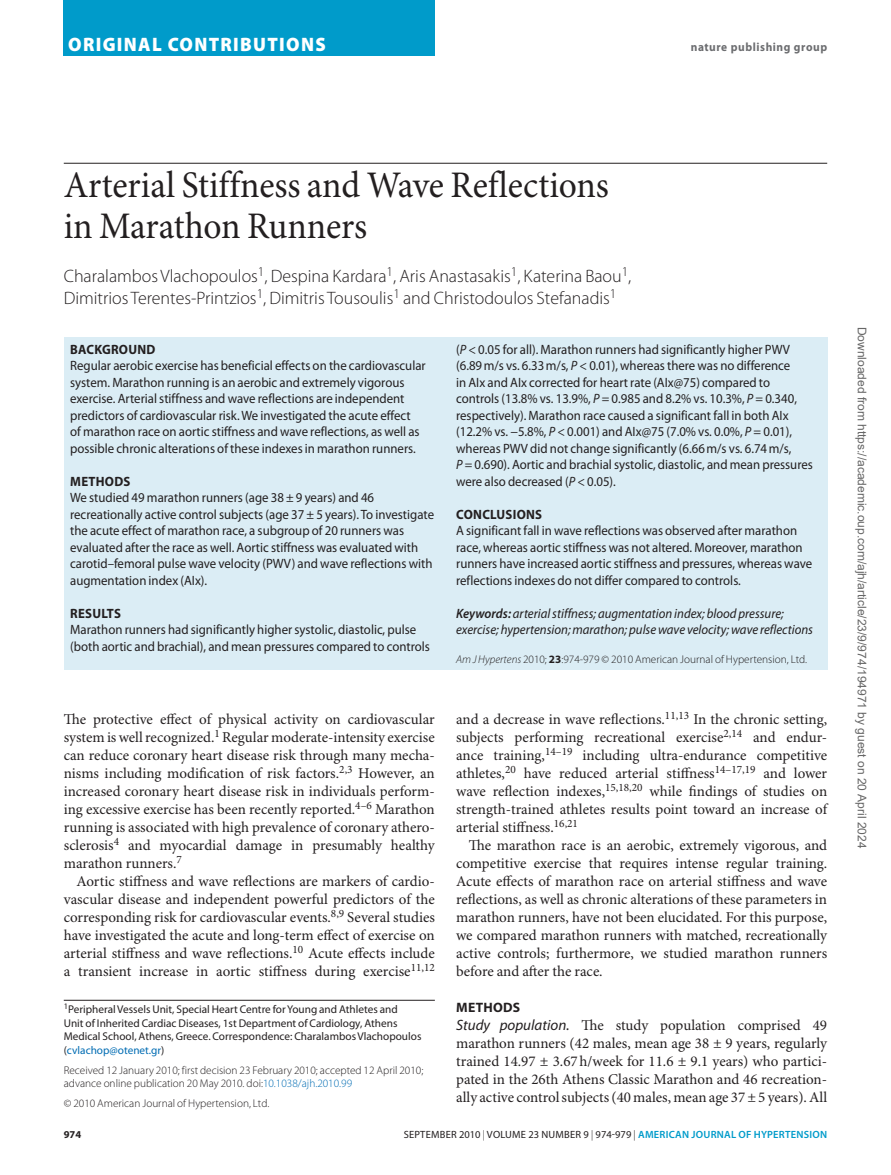
<style>
.page{position:relative;width:891px;height:1175px;background:#fff}
.page>*{position:absolute;margin:0;border:0;box-sizing:border-box;transform-origin:0 0}
.t1{font:37.5px/40.5px "Minion Pro";letter-spacing:-.005em;color:#231f20;scale:.95 1}
.t2{font:900 19.5px "Myriad Pro";letter-spacing:.07em;color:#fff;scale:.95 1}
.t3{font:300 18px/22.5px "Myriad Pro";color:#231f20}
.t4{font:15px/18px "Minion Pro";color:#231f20;text-align:justify}
.t5{font:700 13.65px "Myriad Pro";letter-spacing:.02em;color:#231f20}
.t6{font:13.5px/16.5px "Myriad Pro";color:#231f20;scale:.95 1}
.t7{font:italic 13.5px/16.5px "Myriad Pro";color:#231f20;scale:.95 1}
.t8{font:700 13.5px "Myriad Pro";letter-spacing:.02em;color:#231f20;scale:.95 1}
.t9{font:12px "Arial";color:#666}
.t10{font:700 12px "Myriad Pro";letter-spacing:.05em;color:#6c6d70;scale:.95 1}
.t11{font:300 11.25px/13.5px "Myriad Pro";color:#231f20}
.t12{font:11.25px/13.5px "Myriad Pro";color:#231f20}
.t13{font:600 10.5px "Myriad Pro";letter-spacing:.02em;color:#009bca}
.t14{font:10.5px "Myriad Pro";letter-spacing:.02em;color:#231f20}
.t15{font:700 10.5px "Myriad Pro";color:#231f20}
.s1{font-style:italic}
.s2{font-weight:600}
.s3{font-weight:700}
.s4{color:#006cb3}
.s5{font-family:"Myriad Pro";font-style:italic}
.s6{font-weight:300}
.s7{font-weight:400;color:#231f20}
.s8{font-weight:300;color:#231f20}
</style>
<div class="page">
<div style="left:64px;top:0;width:371px;height:55px;background:#009bca"></div>
<hr style="left:64px;top:1000px;width:371px;height:1px;background:#231f20">
<hr style="left:64px;top:163px;width:763px;height:1px;background:#231f20">
<div style="left:64px;top:337px;width:763px;height:332px;background:#dbedf5"></div>
<h2 class="t2" style="left:68px;top:34px;width:273px">ORIGINAL CONTRIBUTIONS</h2>
<p class="t10" style="left:691px;top:40px;width:145px">NATURE PUBLISHING GROUP</p>
<h1 class="t1" style="left:64px;top:167px;width:575px">Arterial Stiffness and Wave Reflections in Marathon Runners</h1>
<p class="t3" style="left:64px;top:265px;width:569px">Charalambos Vlachopoulos<sup>1</sup>, Despina Kardara<sup>1</sup>, Aris Anastasakis<sup>1</sup>, Katerina Baou<sup>1</sup>,<br>Dimitrios Terentes-Printzios<sup>1</sup>, Dimitris Tousoulis<sup>1</sup> and Christodoulos Stefanadis<sup>1</sup></p>
<p class="t8" style="left:70px;top:341px;width:91px">BACKGROUND</p>
<p class="t6" style="left:70px;top:358px;width:376px">Regular aerobic exercise has beneficial effects on the cardiovascular system. Marathon running is an aerobic and extremely vigorous exercise. Arterial stiffness and wave reflections are independent predictors of cardiovascular risk. We investigated the acute effect<br>of marathon race on aortic stiffness and wave reflections, as well as possible chronic alterations of these indexes in marathon runners.</p>
<p class="t8" style="left:70px;top:473px;width:65px">METHODS</p>
<p class="t6" style="left:70px;top:490px;width:385px">We studied 49 marathon runners (age 38 ± 9 years) and 46 recreationally active control subjects (age 37 ± 5 years). To investigate the acute effect of marathon race, a subgroup of 20 runners was evaluated after the race as well. Aortic stiffness was evaluated with carotid–femoral pulse wave velocity (PWV) and wave reflections with augmentation index (AIx).</p>
<p class="t8" style="left:70px;top:605px;width:55px">RESULTS</p>
<p class="t6" style="left:70px;top:622px;width:380px">Marathon runners had significantly higher systolic, diastolic, pulse (both aortic and brachial), and mean pressures compared to controls</p>
<p class="t6" style="left:456px;top:341px;width:377px">(<span class="s1">P</span> &lt; 0.05 for all). Marathon runners had significantly higher PWV (6.89m/s vs. 6.33m/s, <span class="s1">P</span> &lt; 0.01), whereas there was no difference<br>in AIx and AIx corrected for heart rate (AIx@75) compared to controls (13.8% vs. 13.9%, <span class="s1">P</span> = 0.985 and 8.2% vs. 10.3%, <span class="s1">P</span> = 0.340, respectively). Marathon race caused a significant fall in both AIx (12.2% vs. −5.8%, <span class="s1">P</span> &lt; 0.001) and AIx@75 (7.0% vs. 0.0%, <span class="s1">P</span> = 0.01), whereas PWV did not change significantly (6.66m/s vs. 6.74m/s,<br><span class="s1">P</span> = 0.690). Aortic and brachial systolic, diastolic, and mean pressures were also decreased (<span class="s1">P</span> &lt; 0.05).</p>
<p class="t8" style="left:456px;top:506px;width:92px">CONCLUSIONS</p>
<p class="t6" style="left:456px;top:523px;width:376px">A significant fall in wave reflections was observed after marathon race, whereas aortic stiffness was not altered. Moreover, marathon runners have increased aortic stiffness and pressures, whereas wave reflections indexes do not differ compared to controls.</p>
<p class="t7" style="left:456px;top:605px;width:377px"><span class="s2">Keywords:</span> arterial stiffness; augmentation index; blood pressure; exercise; hypertension; marathon; pulse wave velocity; wave reflections</p>
<p class="t11" style="left:456px;top:652px;width:353px"><span class="s1">Am J Hypertens</span> 2010; <span class="s3">23</span>:974-979 © 2010 American Journal of Hypertension, Ltd.</p>
<p class="t4" style="left:64px;top:710px;width:373px">The protective effect of physical activity on cardiovascular system is well recognized.<sup>1</sup> Regular moderate-intensity exercise can reduce coronary heart disease risk through many mecha&shy;nisms including modification of risk factors.<sup>2,3</sup> However, an increased coronary heart disease risk in individuals perform&shy;ing excessive exercise has been recently reported.<sup>4–6</sup> Marathon running is associated with high prevalence of coronary athero&shy;sclerosis<sup>4</sup> and myocardial damage in presumably healthy marathon runners.<sup>7</sup></p>
<p class="t4" style="left:64px;top:872px;width:373px;text-indent:13px">Aortic stiffness and wave reflections are markers of cardio&shy;vascular disease and independent powerful predictors of the corresponding risk for cardiovascular events.<sup>8,9</sup> Several studies have investigated the acute and long-term effect of exercise on arterial stiffness and wave reflections.<sup>10</sup> Acute effects include a transient increase in aortic stiffness during exercise<sup>11,12</sup></p>
<p class="t12" style="left:64px;top:1002px;width:359px"><sup>1</sup>Peripheral Vessels Unit, Special Heart Centre for Young and Athletes and<br>Unit of Inherited Cardiac Diseases, 1st Department of Cardiology, Athens Medical School, Athens, Greece. Correspondence: Charalambos Vlachopoulos (<span class="s4">cvlachop@otenet.gr</span>)</p>
<p class="t11" style="left:64px;top:1063px;width:361px">Received 12 January 2010; first decision 23 February 2010; accepted 12 April 2010; advance online publication 20 May 2010. doi:<span class="s4">10.1038/ajh.2010.99</span></p>
<p class="t11" style="left:64px;top:1096px;width:207px">© 2010 American Journal of Hypertension, Ltd.</p>
<p class="t4" style="left:456px;top:710px;width:373px">and a decrease in wave reflections.<sup>11,13</sup> In the chronic setting, subjects performing recreational exercise<sup>2,14</sup> and endur&shy;ance training,<sup>14–19</sup> including ultra-endurance competitive athletes,<sup>20</sup> have reduced arterial stiffness<sup>14–17,19</sup> and lower wave reflection indexes,<sup>15,18,20</sup> while findings of studies on strength-trained athletes results point toward an increase of arterial stiffness.<sup>16,21</sup></p>
<p class="t4" style="left:456px;top:836px;width:373px;text-indent:13px">The marathon race is an aerobic, extremely vigorous, and competitive exercise that requires intense regular training.<br>Acute effects of marathon race on arterial stiffness and wave reflections, as well as chronic alterations of these parameters in marathon runners, have not been elucidated. For this purpose, we compared marathon runners with matched, recreationally active controls; furthermore, we studied marathon runners before and after the race.</p>
<p class="t5" style="left:456px;top:999px;width:66px">METHODS</p>
<p class="t4" style="left:456px;top:1016px;width:373px"><span class="s5">Study population.</span> The study population comprised 49 marathon runners (42 males, mean age 38 ± 9 years, regularly trained 14.97 ± 3.67h/week for 11.6 ± 9.1 years) who partici&shy;pated in the 26th Athens Classic Marathon and 46 recreation&shy;ally active control subjects (40 males, mean age 37 ± 5 years). All</p>
<p class="t15" style="left:64px;top:1128px;width:19px">974</p>
<p class="t14" style="left:404px;top:1128px;width:160px">september 2010 <span class="s6">|</span> VOLUME 23 NUMBER</p>
<p class="t13" style="left:584px;top:1128px;width:245px"><span class="s7">9</span> <span class="s8">|</span> <span class="s7">974-979</span> <span class="s8">|</span> AMERICAN JOURNAL OF HYPERTENSION</p>
<p class="t9" style="left:866px;top:327px;width:523px;rotate:90deg">Downloaded from https://academic.oup.com/ajh/article/23/9/974/194971 by guest on 20 April 2024</p>
</div>
